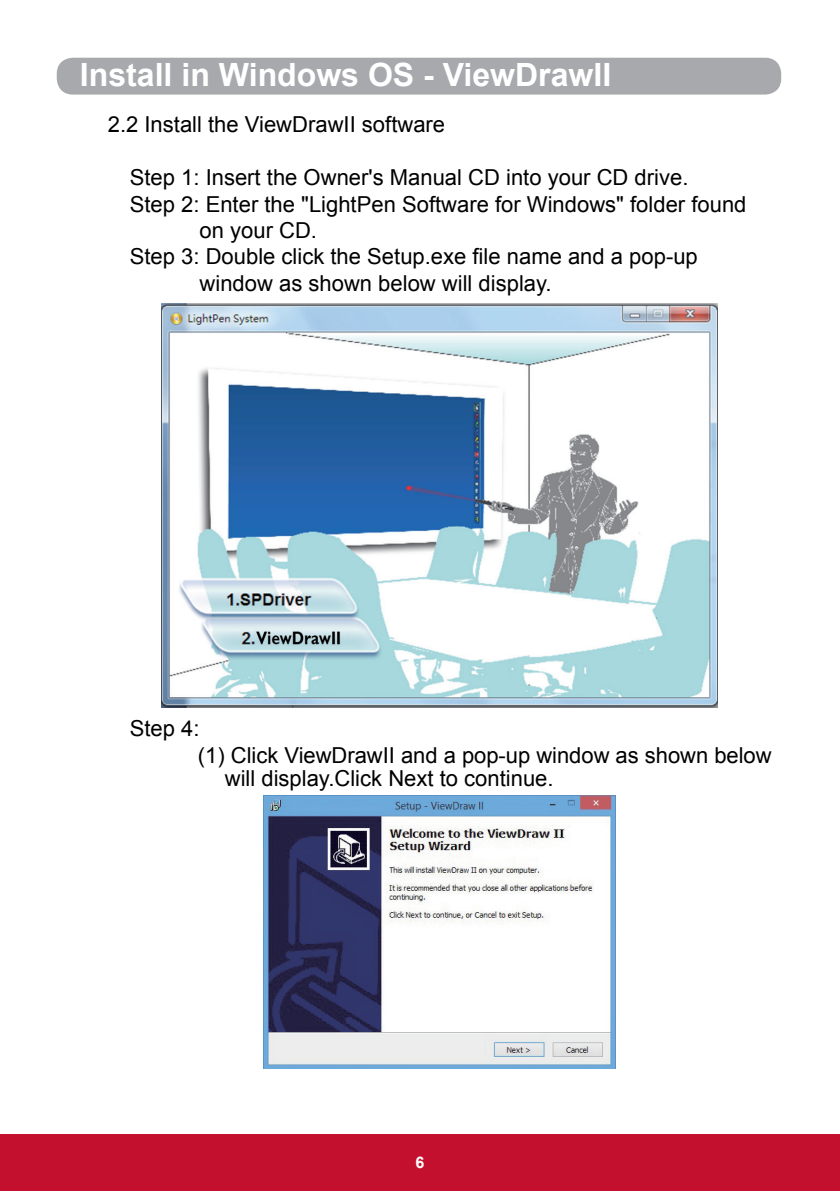
<style>
.page{position:relative;width:840px;height:1191px;background:#fff}
.page>*{position:absolute;margin:0;border:0;box-sizing:border-box;transform-origin:0 0}
.t1{font:700 32px "Arial";color:#fff}
.t2{font:22px/26.4px "Arial";color:#000}
.t3{font:700 16px "Arial";color:#fff}
</style>
<div class="page">
<div style="left:57px;top:58px;width:723px;height:37px;background:#a8a9ad;border-radius:16px"></div>
<div style="left:0;top:1134px;width:839px;height:57px;background:#c3102f"></div>
<img style="left:162px;top:304px;width:555px;height:403px">
<img style="left:263px;top:795px;width:352px;height:273px">
<h1 class="t1" style="left:80px;top:53px;width:532px">Install in Windows OS - ViewDrawII</h1>
<p class="t2" style="left:108px;top:112px;width:339px">2.2 Install the ViewDrawII software</p>
<p class="t2" style="left:130px;top:164px;width:560px">Step 1: Insert the Owner's Manual CD into your CD drive.</p>
<p class="t2" style="left:130px;top:191px;width:618px">Step 2: Enter the "LightPen Software for Windows" folder found</p>
<p class="t2" style="left:199px;top:217px;width:119px">on your CD.</p>
<p class="t2" style="left:130px;top:244px;width:569px">Step 3: Double click the Setup.exe file name and a pop-up</p>
<p class="t2" style="left:199px;top:270px;width:353px">window as shown below will display.</p>
<p class="t2" style="left:198px;top:715px;width:575px;text-indent:-68px">Step 4:<br>(1) Click ViewDrawII and a pop-up window as shown below</p>
<p class="t2" style="left:225px;top:765px;width:330px">will display.Click Next to continue.</p>
<p class="t3" style="left:415px;top:1152px;width:10px">6</p>
</div>
